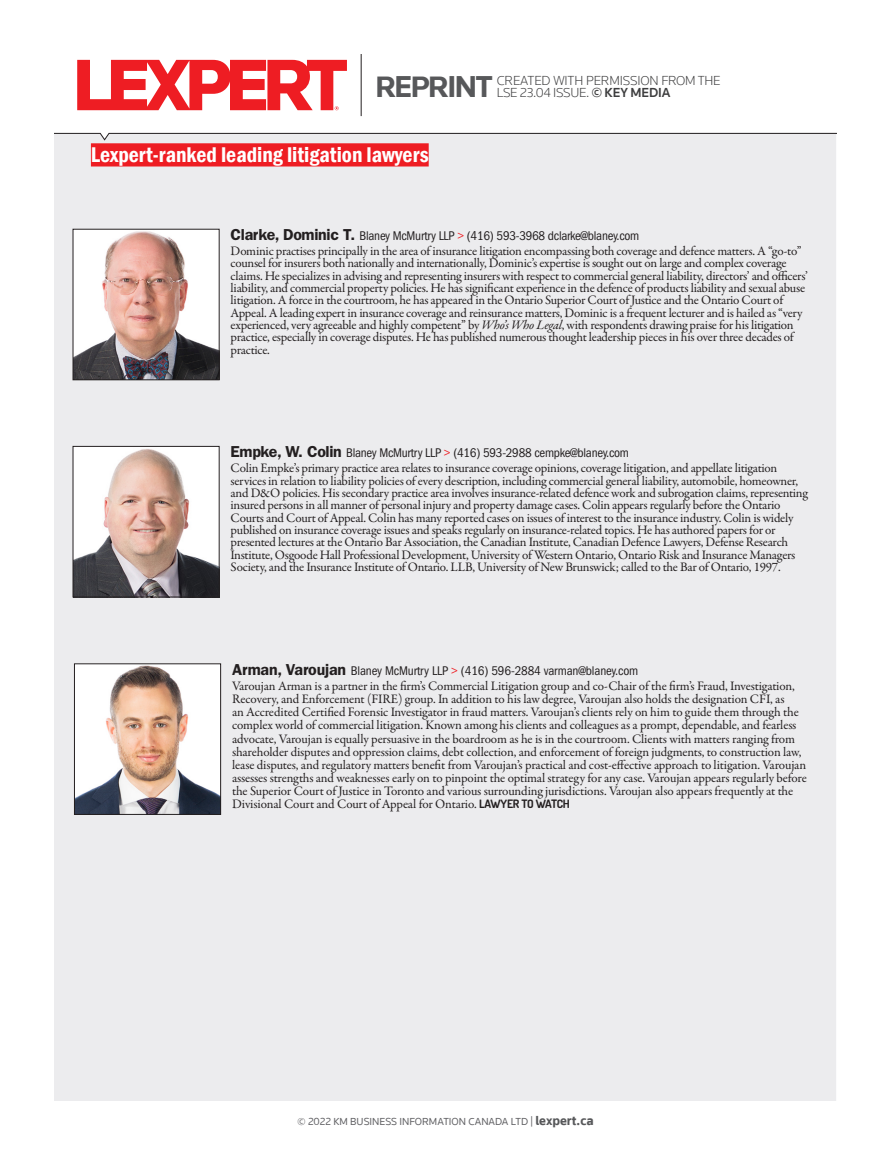
<style>
.page{position:relative;width:891px;height:1161px;background:#fff}
.page>*{position:absolute;margin:0;border:0;box-sizing:border-box;transform-origin:0 0}
.t1{font:700 31.2px "Knowledge";letter-spacing:-.05em;color:#57585a}
.t2{font:600 condensed 21.9px "Franklin Gothic";color:#fff}
.t3{font:300 13.5px "Knowledge";letter-spacing:-.01em;color:#3e3e3f}
.t4{font:13.05px/12.3px "Garamond Premr Pro";letter-spacing:-.02em;color:#231f20}
.t5{font:condensed 13.05px "ITC Franklin Gothic Std";letter-spacing:-.02em;color:#231f20}
.t6{font:10.5px "Knowledge";color:#636366}
.s1{font-weight:500}
.s2{font-weight:600;font-stretch:normal;font-size:15.9px}
.s3{color:#ee1d23}
.s4{font-style:italic}
.s5{font-family:"Dosis";font-weight:700;font-size:11.55px}
.s6{font-weight:700;font-size:13.5px;color:#57585a}
</style>
<div class="page">
<hr style="left:361px;top:54px;width:1px;height:62px;background:#231f20">
<svg style="left:77px;top:60px;width:270px;height:50px"></svg>
<div style="left:54px;top:141px;width:782px;height:959px;background:#ececee"></div>
<div style="left:91px;top:143px;width:338px;height:24px;background:#ee1d23"></div>
<svg style="left:54px;top:133px;width:783px;height:8px"></svg>
<img style="left:75px;top:231px;width:142px;height:147px">
<div style="left:73px;top:229px;width:146px;height:151px;border:1px solid #231f20"></div>
<img style="left:76px;top:666px;width:143px;height:147px">
<div style="left:74px;top:664px;width:147px;height:151px;border:1px solid #231f20"></div>
<img style="left:75px;top:448px;width:142px;height:147px">
<div style="left:73px;top:446px;width:146px;height:151px;border:1px solid #231f20"></div>
<p class="t3" style="left:497px;top:72px;width:225px">CREATED WITH PERMISSION FROM THE</p>
<h1 class="t1" style="left:375px;top:67px;width:119px">REPRINT</h1>
<p class="t3" style="left:497px;top:84px;width:175px">LSE 23.04 ISSUE. <span class="s1">© KEY MEDIA</span></p>
<h2 class="t2" style="left:91px;top:140px;width:339px">Lexpert-ranked leading litigation lawyers</h2>
<p class="t5" style="left:231px;top:229px;width:410px"><span class="s2">Clarke, Dominic T.</span> Blaney McMurtry LLP <span class="s3">&gt;</span> (416) 593-3968 dclarke@blaney.com</p>
<p class="t4" style="left:231px;top:245px;width:579px">Dominic practises principally in the area of insurance litigation encompassing both coverage and defence matters. A “go-to” counsel for insurers both nationally and internationally, Dominic’s expertise is sought out on large and complex coverage claims. He specializes in advising and representing insurers with respect to commercial general liability, directors’ and officers’ liability, and commercial property policies. He has significant experience in the defence of products liability and sexual abuse litigation. A force in the courtroom, he has appeared in the Ontario Superior Court of Justice and the Ontario Court of Appeal. A leading expert in insurance coverage and reinsurance matters, Dominic is a frequent lecturer and is hailed as “very experienced, very agreeable and highly competent” by <span class="s4">Who’s Who Legal</span>, with respondents drawing praise for his litigation practice, especially in coverage disputes. He has published numerous thought leadership pieces in his over three decades of practice.</p>
<p class="t5" style="left:231px;top:446px;width:400px"><span class="s2">Empke, W. Colin</span> Blaney McMurtry LLP <span class="s3">&gt;</span> (416) 593-2988 cempke@blaney.com</p>
<p class="t4" style="left:231px;top:462px;width:579px">Colin Empke’s primary practice area relates to insurance coverage opinions, coverage litigation, and appellate litigation services in relation to liability policies of every description, including commercial general liability, automobile, homeowner, and D&amp;O policies. His secondary practice area involves insurance-related defence work and subrogation claims, representing insured persons in all manner of personal injury and property damage cases. Colin appears regularly before the Ontario Courts and Court of Appeal. Colin has many reported cases on issues of interest to the insurance industry. Colin is widely published on insurance coverage issues and speaks regularly on insurance-related topics. He has authored papers for or presented lectures at the Ontario Bar Association, the Canadian Institute, Canadian Defence Lawyers, Defense Research Institute, Osgoode Hall Professional Development, University of Western Ontario, Ontario Risk and Insurance Managers Society, and the Insurance Institute of Ontario. LLB, University of New Brunswick; called to the Bar of Ontario, 1997.</p>
<p class="t5" style="left:232px;top:663px;width:408px"><span class="s2">Arman, Varoujan</span> Blaney McMurtry LLP <span class="s3">&gt;</span> (416) 596-2884 varman@blaney.com</p>
<p class="t4" style="left:232px;top:680px;width:576px;line-height:13px">Varoujan Arman is a partner in the firm’s Commercial Litigation group and co-Chair of the firm’s Fraud, Investigation, Recovery, and Enforcement (FIRE) group. In addition to his law degree, Varoujan also holds the designation CFI, as<br>an Accredited Certified Forensic Investigator in fraud matters. Varoujan’s clients rely on him to guide them through the complex world of commercial litigation. Known among his clients and colleagues as a prompt, dependable, and fearless advocate, Varoujan is equally persuasive in the boardroom as he is in the courtroom. Clients with matters ranging from shareholder disputes and oppression claims, debt collection, and enforcement of foreign judgments, to construction law, lease disputes, and regulatory matters benefit from Varoujan’s practical and cost-effective approach to litigation. Varoujan assesses strengths and weaknesses early on to pinpoint the optimal strategy for any case. Varoujan appears regularly before the Superior Court of Justice in Toronto and various surrounding jurisdictions. Varoujan also appears frequently at the Divisional Court and Court of Appeal for Ontario. <span class="s5">LAWYER TO WATCH</span></p>
<p class="t6" style="left:298px;top:1115px;width:298px">© 2022 KM BUSINESS INFORMATION CANADA LTD | <span class="s6">lexpert.ca</span></p>
</div>
